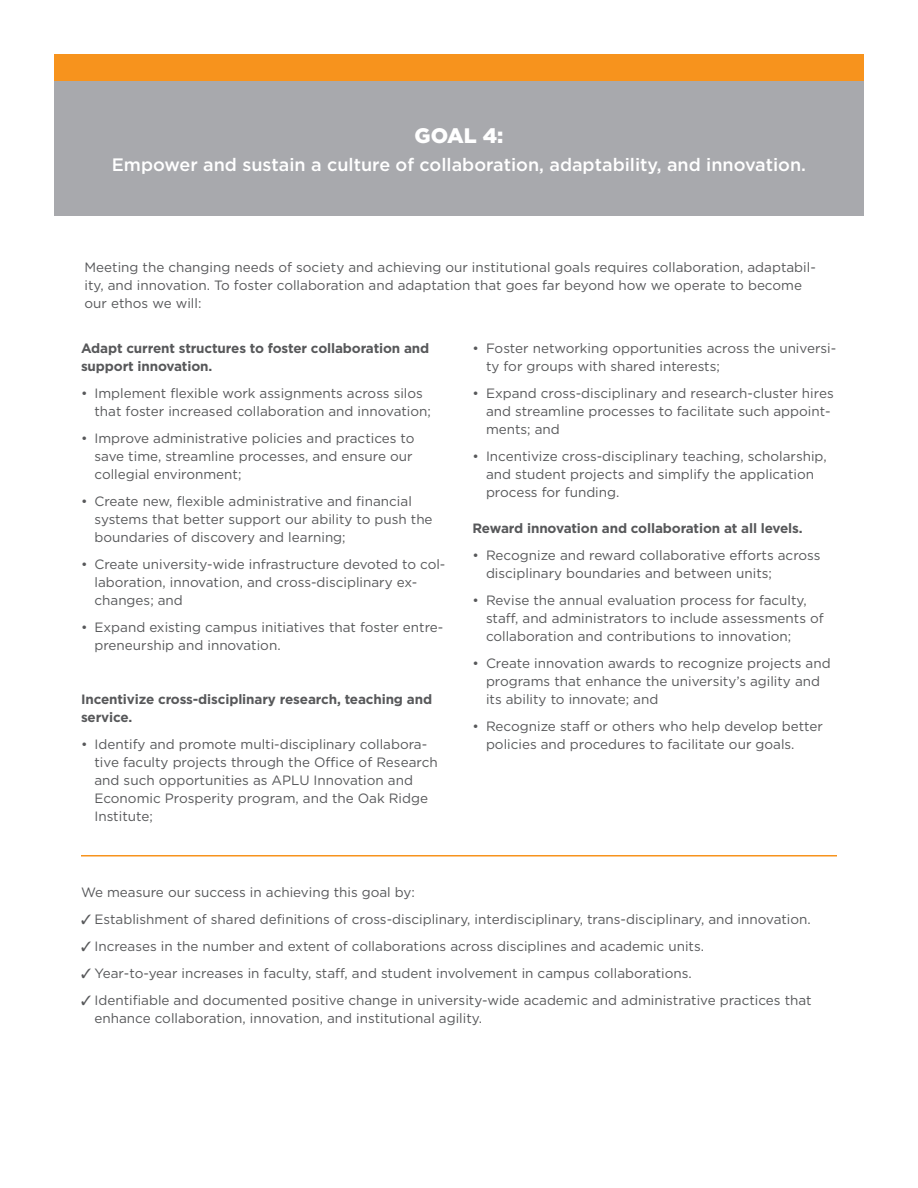
<style>
.page{position:relative;width:918px;height:1188px;background:#fff}
.page>*{position:absolute;margin:0;border:0;box-sizing:border-box;transform-origin:0 0}
.Goal{font:900 21px "Gotham";color:#fff}
.Goal_Body{font:500 18px "Gotham";color:#fff}
.t1{font:13.5px/18px "Gotham";color:#57585a}
.Body_Bold{font:700 13.5px/18px "Gotham";letter-spacing:-.01em;color:#57585a}
</style>
<div class="page">
<div style="left:54px;top:81px;width:810px;height:135px;background:#a8a9ad"></div>
<div style="left:54px;top:54px;width:810px;height:27px;background:#f7931d"></div>
<hr style="left:81px;top:855px;width:756px;height:1px;background:#f7931d">
<p class="Goal" style="left:415px;top:121px;width:90px">GOAL 4:</p>
<p class="Goal_Body" style="left:112px;top:153px;width:696px">Empower and sustain a culture of collaboration, adaptability, and innovation.</p>
<p class="t1" style="left:85px;top:258px;width:733px">Meeting the changing needs of society and achieving our institutional goals requires collaboration, adaptabil&shy;ity, and innovation. To foster collaboration and adaptation that goes far beyond how we operate to become our ethos we will:</p>
<p class="Body_Bold" style="left:81px;top:339px;width:350px">Adapt current structures to foster collaboration and support innovation.</p>
<p class="t1" style="left:94px;top:384px;width:338px;text-indent:-14px">• Implement flexible work assignments across silos that foster increased collaboration and innovation;</p>
<p class="t1" style="left:94px;top:429px;width:322px;text-indent:-14px">• Improve administrative policies and practices to save time, streamline processes, and ensure our collegial environment;</p>
<p class="t1" style="left:94px;top:492px;width:340px;text-indent:-14px">• Create new, flexible administrative and financial systems that better support our ability to push the boundaries of discovery and learning;</p>
<p class="t1" style="left:94px;top:555px;width:353px;text-indent:-14px">• Create university-wide infrastructure devoted to col&shy;laboration, innovation, and cross-disciplinary ex&shy;changes; and</p>
<p class="t1" style="left:94px;top:618px;width:350px;text-indent:-14px">• Expand existing campus initiatives that foster entre&shy;preneurship and innovation.</p>
<p class="Body_Bold" style="left:81px;top:690px;width:353px">Incentivize cross-disciplinary research, teaching and service.</p>
<p class="t1" style="left:94px;top:735px;width:345px;text-indent:-14px">• Identify and promote multi-disciplinary collabora&shy;tive faculty projects through the Office of Research and such opportunities as APLU Innovation and Economic Prosperity program, and the Oak Ridge Institute;</p>
<p class="t1" style="left:486px;top:339px;width:352px;text-indent:-14px">• Foster networking opportunities across the universi&shy;ty for groups with shared interests;</p>
<p class="t1" style="left:486px;top:384px;width:349px;text-indent:-14px">• Expand cross-disciplinary and research-cluster hires and streamline processes to facilitate such appoint&shy;ments; and</p>
<p class="t1" style="left:486px;top:447px;width:342px;text-indent:-14px">• Incentivize cross-disciplinary teaching, scholarship, and student projects and simplify the application process for funding.</p>
<p class="Body_Bold" style="left:472px;top:519px;width:332px">Reward innovation and collaboration at all levels.</p>
<p class="t1" style="left:486px;top:546px;width:336px;text-indent:-14px">• Recognize and reward collaborative efforts across disciplinary boundaries and between units;</p>
<p class="t1" style="left:486px;top:591px;width:339px;text-indent:-14px">• Revise the annual evaluation process for faculty, staff, and administrators to include assessments of collaboration and contributions to innovation;</p>
<p class="t1" style="left:486px;top:654px;width:346px;text-indent:-14px">• Create innovation awards to recognize projects and programs that enhance the university’s agility and its ability to innovate; and</p>
<p class="t1" style="left:486px;top:717px;width:338px;text-indent:-14px">• Recognize staff or others who help develop better policies and procedures to facilitate our goals.</p>
<p class="t1" style="left:81px;top:883px;width:335px">We measure our success in achieving this goal by:</p>
<p class="t1" style="left:81px;top:910px;width:731px">✓ Establishment of shared definitions of cross-disciplinary, interdisciplinary, trans-disciplinary, and innovation.</p>
<p class="t1" style="left:81px;top:937px;width:625px">✓ Increases in the number and extent of collaborations across disciplines and academic units.</p>
<p class="t1" style="left:81px;top:964px;width:612px">✓ Year-to-year increases in faculty, staff, and student involvement in campus collaborations.</p>
<p class="t1" style="left:94px;top:991px;width:719px;text-indent:-14px">✓ Identifiable and documented positive change in university-wide academic and administrative practices that enhance collaboration, innovation, and institutional agility.</p>
</div>
